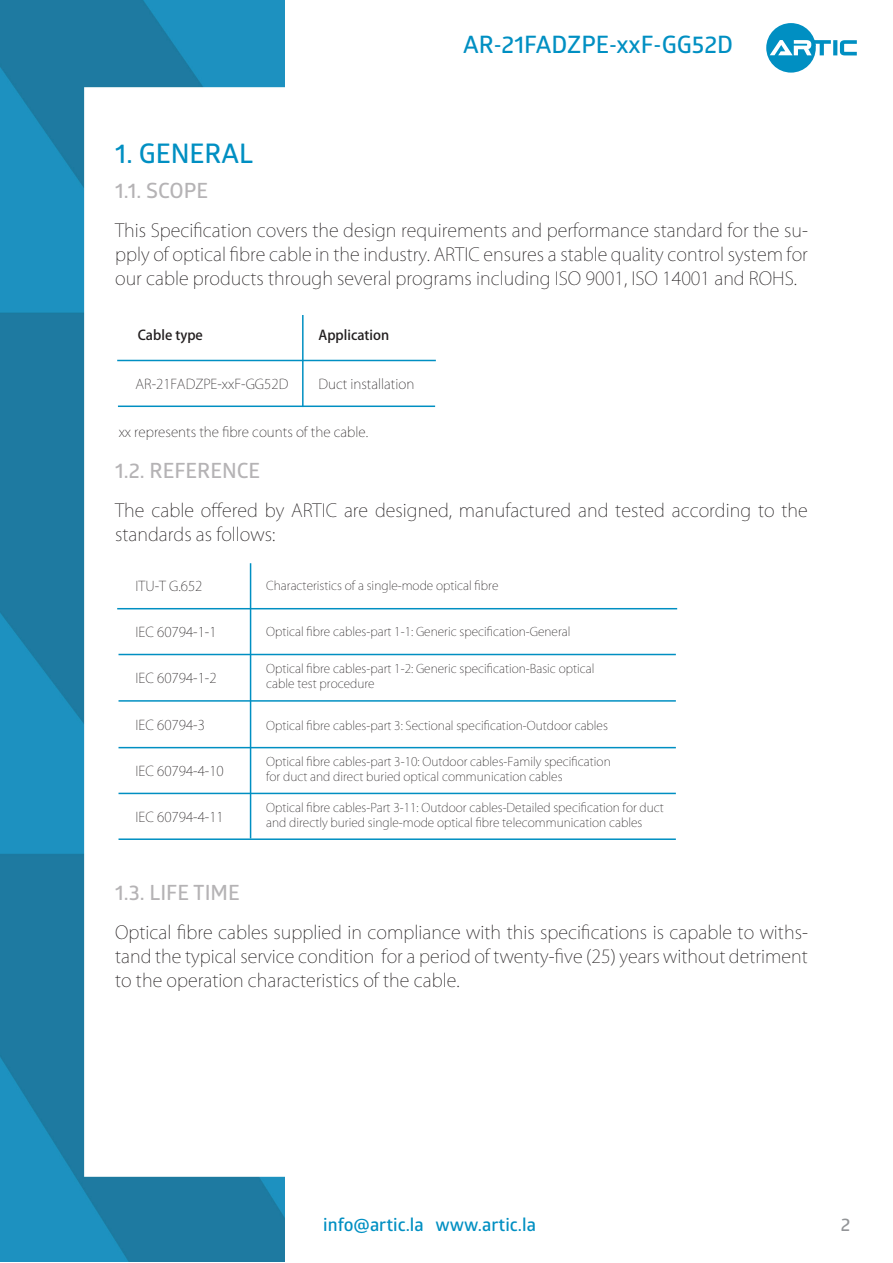
<style>
.page{position:relative;width:893px;height:1263px;background:#fff}
.page>*{position:absolute;margin:0;border:0;box-sizing:border-box;transform-origin:0 0}
.t1{font:27px "Glober Bold Free";color:#008fc2}
.t2{font:24px "Glober Bold Free";color:#008fc2}
.t3{font:21px "Glober Bold Free";color:#b5b3b5}
.t4{font:200 18px/24px "Koz Go Pr 6 N";color:#231f20;text-align:justify}
.t5{font:18px "Glober Bold Free";color:#008fc2}
.t6{font:18px "Glober Bold Free";color:#939598}
.t7{font:200 13.5px "Koz Go Pr 6 N";color:#231f20}
.t8{font:500 13.5px "Koz Go Pr 6 N";color:#231f20}
.t9{font:200 12px/15px "Koz Go Pr 6 N";color:#231f20}
</style>
<div class="page">
<img style="left:0;top:0;width:285px;height:1262px">
<svg style="left:833px;top:40px;width:4px;height:15px"></svg>
<svg style="left:840px;top:40px;width:17px;height:15px"></svg>
<svg style="left:766px;top:23px;width:65px;height:50px"></svg>
<hr style="left:302px;top:315px;width:2px;height:92px;background:#008fc2">
<hr style="left:250px;top:563px;width:1px;height:275px;background:#008fc2">
<hr style="left:117px;top:360px;width:319px;height:1px;background:#008fc2">
<hr style="left:117px;top:608px;width:560px;height:1px;background:#008fc2">
<hr style="left:118px;top:405px;width:317px;height:2px;background:#008fc2">
<hr style="left:119px;top:654px;width:557px;height:1px;background:#008fc2">
<hr style="left:119px;top:700px;width:557px;height:2px;background:#008fc2">
<hr style="left:119px;top:747px;width:557px;height:1px;background:#008fc2">
<hr style="left:119px;top:793px;width:557px;height:1px;background:#008fc2">
<hr style="left:119px;top:838px;width:557px;height:2px;background:#008fc2">
<p class="t1" style="left:115px;top:134px;width:140px">1. GENERAL</p>
<p class="t3" style="left:115px;top:176px;width:94px">1.1. SCOPE</p>
<h2 class="t2" style="left:463px;top:28px;width:271px">AR-21FADZPE-xxF-GG52D</h2>
<p class="t4" style="left:115px;top:219px;width:694px">This Specification covers the design requirements and performance standard for the su&shy;pply of optical fibre cable in the industry. ARTIC ensures a stable quality control system for our cable products through several programs including ISO 9001, ISO 14001 and ROHS.</p>
<p class="t8" style="left:138px;top:327px;width:67px">Cable type</p>
<p class="t8" style="left:318px;top:327px;width:72px">Application</p>
<p class="t7" style="left:318px;top:376px;width:97px">Duct installation</p>
<p class="t7" style="left:136px;top:376px;width:154px">AR-21FADZPE-xxF-GG52D</p>
<p class="t7" style="left:119px;top:424px;width:251px">xx represents the fibre counts of the cable.</p>
<p class="t3" style="left:115px;top:456px;width:147px">1.2. REFERENCE</p>
<p class="t4" style="left:115px;top:499px;width:694px">The cable offered by ARTIC are designed, manufactured and tested according to the standards as follows:</p>
<p class="t7" style="left:136px;top:578px;width:68px">ITU-T G.652</p>
<p class="t7" style="left:136px;top:624px;width:83px">IEC 60794-1-1</p>
<p class="t7" style="left:136px;top:671px;width:83px">IEC 60794-1-2</p>
<p class="t7" style="left:136px;top:717px;width:71px">IEC 60794-3</p>
<p class="t7" style="left:136px;top:763px;width:90px">IEC 60794-4-10</p>
<p class="t7" style="left:136px;top:809px;width:90px">IEC 60794-4-11</p>
<p class="t3" style="left:115px;top:878px;width:126px">1.3. LIFE TIME</p>
<p class="t9" style="left:266px;top:578px;width:234px">Characteristics of a single-mode optical fibre</p>
<p class="t9" style="left:266px;top:624px;width:306px">Optical fibre cables-part 1-1: Generic specification-General</p>
<p class="t9" style="left:266px;top:661px;width:330px">Optical fibre cables-part 1-2: Generic specification-Basic optical cable test procedure</p>
<p class="t9" style="left:266px;top:718px;width:343px">Optical fibre cables-part 3: Sectional specification-Outdoor cables</p>
<p class="t9" style="left:266px;top:755px;width:346px">Optical fibre cables-part 3-10: Outdoor cables-Family specification for duct and direct buried optical communication cables</p>
<p class="t9" style="left:266px;top:800px;width:399px">Optical fibre cables-Part 3-11: Outdoor cables-Detailed specification for duct and directly buried single-mode optical fibre telecommunication cables</p>
<p class="t4" style="left:115px;top:920px;width:694px">Optical fibre cables supplied in compliance with this specifications is capable to withs&shy;tand the typical service condition for a period of twenty-five (25) years without detriment to the operation characteristics of the cable.</p>
<p class="t5" style="left:323px;top:1211px;width:214px">info@artic.la www.artic.la</p>
<p class="t6" style="left:841px;top:1211px;width:11px">2</p>
</div>
